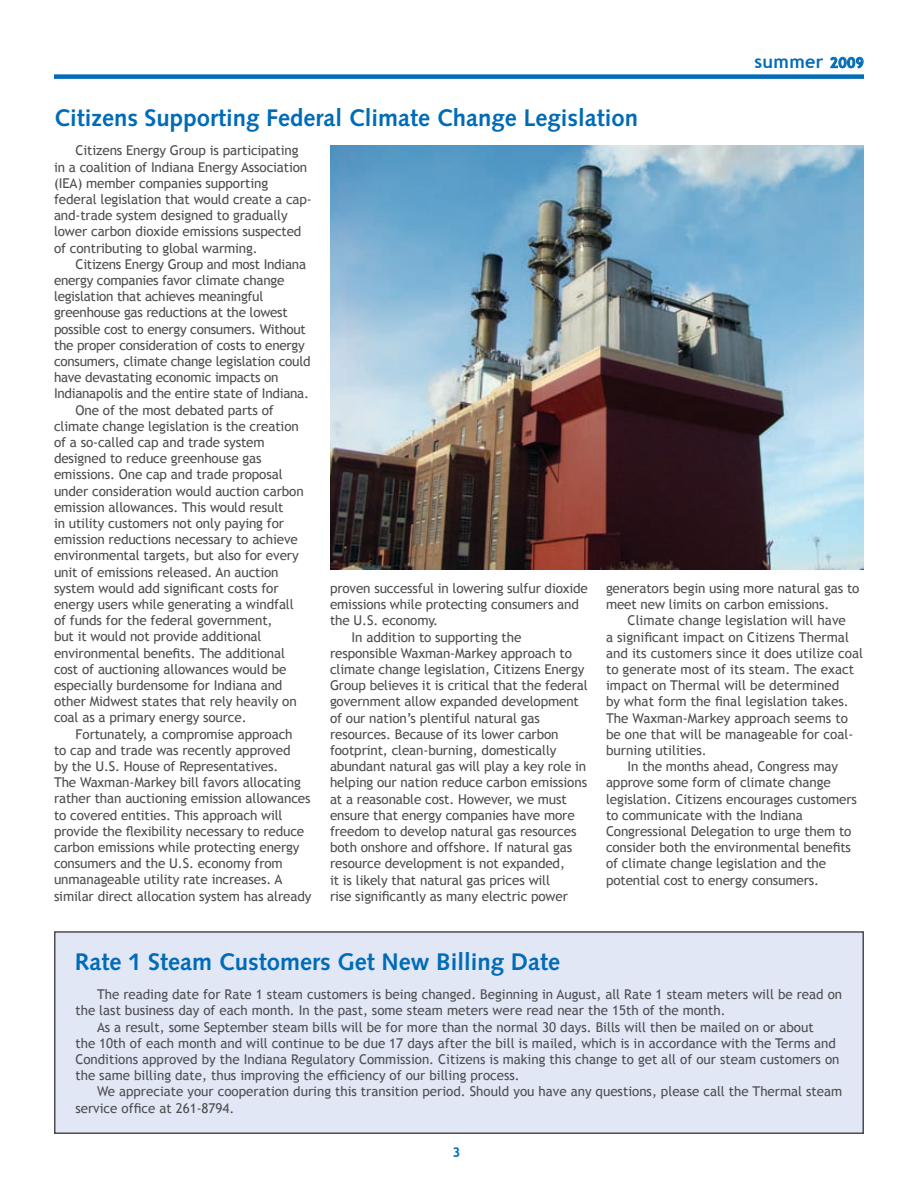
<style>
.page{position:relative;width:918px;height:1188px;background:#fff}
.page>*{position:absolute;margin:0;border:0;box-sizing:border-box;transform-origin:0 0}
.t1{font:700 24px "Syntax LT Std";color:#006bb7}
.t2{font:700 18px "Trebuchet MS";letter-spacing:.02em;color:#006bb7}
.t3{font:13.5px/16.2px "Trebuchet MS";letter-spacing:-.01em;color:#4d4d4f}
.t4{font:700 13.5px "Trebuchet MS";color:#006bb7}
.s1{font-size:14.25px}
</style>
<div class="page">
<div style="left:54px;top:931px;width:810px;height:203px;background:#e1e7f5;border:2px solid #4d4d4f"></div>
<div style="left:54px;top:74px;width:810px;height:5px;background:#006bb7"></div>
<svg style="left:830px;top:57px;width:33px;height:11px"></svg>
<img style="left:330px;top:146px;width:534px;height:424px">
<h1 class="t1" style="left:54px;top:104px;width:586px">Citizens Supporting Federal Climate Change Legislation</h1>
<h2 class="t2" style="left:754px;top:50px;width:111px">summer <span class="s1">2009</span></h2>
<p class="t3" style="left:54px;top:143px;width:259px;text-indent:22px">Citizens Energy Group is participating in a coalition of Indiana Energy Association (IEA) member companies supporting federal legislation that would create a cap&shy;and-trade system designed to gradually lower carbon dioxide emissions suspected of contributing to global warming.</p>
<p class="t3" style="left:76px;top:256px;width:232px">Citizens Energy Group and most Indiana</p>
<p class="t3" style="left:54px;top:272px;width:232px">energy companies favor climate change</p>
<p class="t3" style="left:54px;top:289px;width:211px">legislation that achieves meaningful</p>
<p class="t3" style="left:54px;top:305px;width:235px">greenhouse gas reductions at the lowest</p>
<p class="t3" style="left:54px;top:321px;width:253px">possible cost to energy consumers. Without</p>
<p class="t3" style="left:54px;top:337px;width:252px">the proper consideration of costs to energy</p>
<p class="t3" style="left:54px;top:353px;width:258px">consumers, climate change legislation could</p>
<p class="t3" style="left:54px;top:370px;width:226px">have devastating economic impacts on</p>
<p class="t3" style="left:54px;top:386px;width:257px">Indianapolis and the entire state of Indiana.</p>
<p class="t3" style="left:76px;top:402px;width:200px">One of the most debated parts of</p>
<p class="t3" style="left:54px;top:418px;width:246px">climate change legislation is the creation</p>
<p class="t3" style="left:54px;top:434px;width:212px">of a so-called cap and trade system</p>
<p class="t3" style="left:54px;top:451px;width:209px">designed to reduce greenhouse gas</p>
<p class="t3" style="left:54px;top:467px;width:230px">emissions. One cap and trade proposal</p>
<p class="t3" style="left:54px;top:483px;width:251px">under consideration would auction carbon</p>
<p class="t3" style="left:54px;top:499px;width:231px">emission allowances. This would result</p>
<p class="t3" style="left:54px;top:515px;width:232px">in utility customers not only paying for</p>
<p class="t3" style="left:54px;top:532px;width:245px">emission reductions necessary to achieve</p>
<p class="t3" style="left:54px;top:548px;width:246px">environmental targets, but also for every</p>
<p class="t3" style="left:54px;top:564px;width:226px">unit of emissions released. An auction</p>
<p class="t3" style="left:54px;top:580px;width:226px">system would add significant costs for</p>
<p class="t3" style="left:54px;top:596px;width:241px">energy users while generating a windfall</p>
<p class="t3" style="left:54px;top:613px;width:220px">of funds for the federal government,</p>
<p class="t3" style="left:54px;top:629px;width:209px">but it would not provide additional</p>
<p class="t3" style="left:54px;top:645px;width:233px">environmental benefits. The additional</p>
<p class="t3" style="left:54px;top:661px;width:234px">cost of auctioning allowances would be</p>
<p class="t3" style="left:54px;top:677px;width:230px">especially burdensome for Indiana and</p>
<p class="t3" style="left:54px;top:694px;width:244px">other Midwest states that rely heavily on</p>
<p class="t3" style="left:54px;top:710px;width:194px">coal as a primary energy source.</p>
<p class="t3" style="left:76px;top:726px;width:219px">Fortunately, a compromise approach</p>
<p class="t3" style="left:54px;top:742px;width:238px">to cap and trade was recently approved</p>
<p class="t3" style="left:54px;top:758px;width:226px">by the U.S. House of Representatives.</p>
<p class="t3" style="left:54px;top:775px;width:248px">The Waxman-Markey bill favors allocating</p>
<p class="t3" style="left:54px;top:791px;width:258px">rather than auctioning emission allowances</p>
<p class="t3" style="left:54px;top:807px;width:230px">to covered entities. This approach will</p>
<p class="t3" style="left:54px;top:823px;width:252px">provide the flexibility necessary to reduce</p>
<p class="t3" style="left:54px;top:839px;width:247px">carbon emissions while protecting energy</p>
<p class="t3" style="left:54px;top:856px;width:230px">consumers and the U.S. economy from</p>
<p class="t3" style="left:54px;top:872px;width:230px">unmanageable utility rate increases. A</p>
<p class="t3" style="left:54px;top:888px;width:259px">similar direct allocation system has already</p>
<p class="t3" style="left:330px;top:580px;width:259px">proven successful in lowering sulfur dioxide</p>
<p class="t3" style="left:330px;top:597px;width:251px">emissions while protecting consumers and</p>
<p class="t3" style="left:330px;top:613px;width:110px">the U.S. economy.</p>
<p class="t3" style="left:352px;top:629px;width:171px">In addition to supporting the</p>
<p class="t3" style="left:330px;top:645px;width:244px">responsible Waxman-Markey approach to</p>
<p class="t3" style="left:330px;top:661px;width:256px">climate change legislation, Citizens Energy</p>
<p class="t3" style="left:330px;top:678px;width:259px">Group believes it is critical that the federal</p>
<p class="t3" style="left:330px;top:694px;width:250px">government allow expanded development</p>
<p class="t3" style="left:330px;top:710px;width:211px">of our nation’s plentiful natural gas</p>
<p class="t3" style="left:330px;top:726px;width:230px">resources. Because of its lower carbon</p>
<p class="t3" style="left:330px;top:742px;width:228px">footprint, clean-burning, domestically</p>
<p class="t3" style="left:330px;top:759px;width:258px">abundant natural gas will play a key role in</p>
<p class="t3" style="left:330px;top:775px;width:259px">helping our nation reduce carbon emissions</p>
<p class="t3" style="left:330px;top:791px;width:238px">at a reasonable cost. However, we must</p>
<p class="t3" style="left:330px;top:807px;width:246px">ensure that energy companies have more</p>
<p class="t3" style="left:330px;top:823px;width:248px">freedom to develop natural gas resources</p>
<p class="t3" style="left:330px;top:840px;width:244px">both onshore and offshore. If natural gas</p>
<p class="t3" style="left:330px;top:856px;width:236px">resource development is not expanded,</p>
<p class="t3" style="left:330px;top:872px;width:222px">it is likely that natural gas prices will</p>
<p class="t3" style="left:330px;top:888px;width:240px">rise significantly as many electric power</p>
<p class="t3" style="left:606px;top:580px;width:255px">generators begin using more natural gas to meet new limits on carbon emissions.</p>
<p class="t3" style="left:628px;top:613px;width:220px">Climate change legislation will have</p>
<p class="t3" style="left:606px;top:629px;width:244px">a significant impact on Citizens Thermal</p>
<p class="t3" style="left:606px;top:645px;width:259px">and its customers since it does utilize coal</p>
<p class="t3" style="left:606px;top:661px;width:250px">to generate most of its steam. The exact</p>
<p class="t3" style="left:606px;top:678px;width:235px">impact on Thermal will be determined</p>
<p class="t3" style="left:606px;top:694px;width:244px">by what form the final legislation takes.</p>
<p class="t3" style="left:606px;top:710px;width:244px">The Waxman-Markey approach seems to</p>
<p class="t3" style="left:606px;top:726px;width:249px">be one that will be manageable for coal-</p>
<p class="t3" style="left:606px;top:742px;width:102px">burning utilities.</p>
<p class="t3" style="left:628px;top:759px;width:212px">In the months ahead, Congress may</p>
<p class="t3" style="left:606px;top:775px;width:226px">approve some form of climate change</p>
<p class="t3" style="left:606px;top:791px;width:253px">legislation. Citizens encourages customers</p>
<p class="t3" style="left:606px;top:807px;width:198px">to communicate with the Indiana</p>
<p class="t3" style="left:606px;top:823px;width:247px">Congressional Delegation to urge them to</p>
<p class="t3" style="left:606px;top:840px;width:247px">consider both the environmental benefits</p>
<p class="t3" style="left:606px;top:856px;width:222px">of climate change legislation and the</p>
<p class="t3" style="left:606px;top:872px;width:215px">potential cost to energy consumers.</p>
<h1 class="t1" style="left:75px;top:948px;width:487px">Rate 1 Steam Customers Get New Billing Date</h1>
<p class="t3" style="left:97px;top:986px;width:747px">The reading date for Rate 1 steam customers is being changed. Beginning in August, all Rate 1 steam meters will be read on</p>
<p class="t3" style="left:75px;top:1003px;width:652px">the last business day of each month. In the past, some steam meters were read near the 15th of the month.</p>
<p class="t3" style="left:97px;top:1019px;width:718px">As a result, some September steam bills will be for more than the normal 30 days. Bills will then be mailed on or about</p>
<p class="t3" style="left:75px;top:1035px;width:762px">the 10th of each month and will continue to be due 17 days after the bill is mailed, which is in accordance with the Terms and</p>
<p class="t3" style="left:75px;top:1051px;width:766px">Conditions approved by the Indiana Regulatory Commission. Citizens is making this change to get all of our steam customers on</p>
<p class="t3" style="left:75px;top:1067px;width:446px">the same billing date, thus improving the efficiency of our billing process.</p>
<p class="t3" style="left:97px;top:1084px;width:747px">We appreciate your cooperation during this transition period. Should you have any questions, please call the Thermal steam</p>
<p class="t3" style="left:75px;top:1100px;width:161px">service office at 261-8794.</p>
<p class="t4" style="left:453px;top:1143px;width:9px">3</p>
</div>
